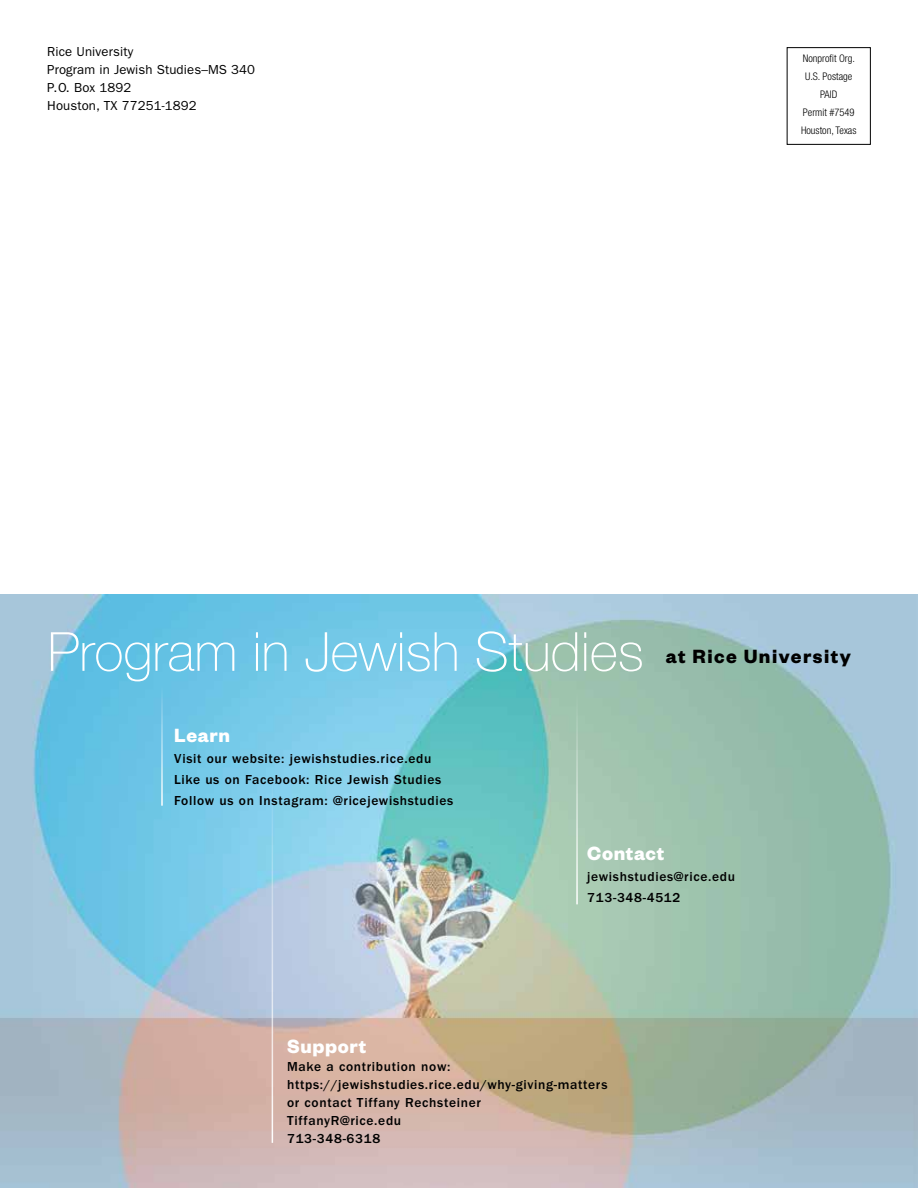
<style>
.page{position:relative;width:918px;height:1188px;background:#fff}
.page>*{position:absolute;margin:0;border:0;box-sizing:border-box;transform-origin:0 0}
.t1{font:100 54px "Helvetica Neue LT Std";color:#fff}
.t2{font:700 21px "Founders Grotesk";letter-spacing:.03em;color:#fff}
.t3{font:700 21px "Founders Grotesk";letter-spacing:.07em;color:#000}
.t4{font:500 13.5px/18px "ITC Franklin Gothic Std";letter-spacing:.05em;color:#000}
.t5{font:13.2px/18px "ITC Franklin Gothic Std";letter-spacing:.01em;color:#000}
.t6{font:300 condensed 10.5px/18px "Helvetica Neue LT Std";color:#000;text-align:center}
</style>
<div class="page">
<img style="left:0;top:595px;width:918px;height:593px">
<hr style="left:272px;top:771px;width:1px;height:372px;background:#fff">
<hr style="left:576px;top:691px;width:2px;height:213px;background:#fff">
<hr style="left:161px;top:685px;width:2px;height:121px;background:#fff">
<div style="left:787px;top:47px;width:84px;height:98px;border:1px solid #000"></div>
<p class="t5" style="left:47px;top:43px;width:209px">Rice University<br>Program in Jewish Studies–MS 340<br>P.O. Box 1892<br>Houston, TX 77251-1892</p>
<p class="t6" style="left:803px;top:49px;width:54px">Nonproft Org.</p>
<p class="t6" style="left:805px;top:67px;width:49px">U.S. Postage</p>
<p class="t6" style="left:801px;top:85px;width:57px">PAID<br>Permit #7549<br>Houston, Texas</p>
<h1 class="t1" style="left:48px;top:621px;width:598px">Program in Jewish Studies</h1>
<h3 class="t2" style="left:174px;top:722px;width:57px">Learn</h3>
<p class="t4" style="left:174px;top:748px;width:281px;line-height:21px">Visit our website: jewishstudies.rice.edu<br>Like us on Facebook: Rice Jewish Studies<br>Follow us on Instagram: @ricejewishstudies</p>
<h1 class="t3" style="left:666px;top:642px;width:187px">at Rice University</h1>
<h3 class="t2" style="left:587px;top:840px;width:79px">Contact</h3>
<p class="t4" style="left:587px;top:866px;width:149px;line-height:21px">jewishstudies@rice.edu<br>713-348-4512</p>
<h3 class="t2" style="left:287px;top:1033px;width:81px">Support</h3>
<p class="t4" style="left:287px;top:1058px;width:322px">Make a contribution now: https://jewishstudies.rice.edu/why-giving-matters or contact Tiffany Rechsteiner<br>TiffanyR@rice.edu<br>713-348-6318</p>
</div>
